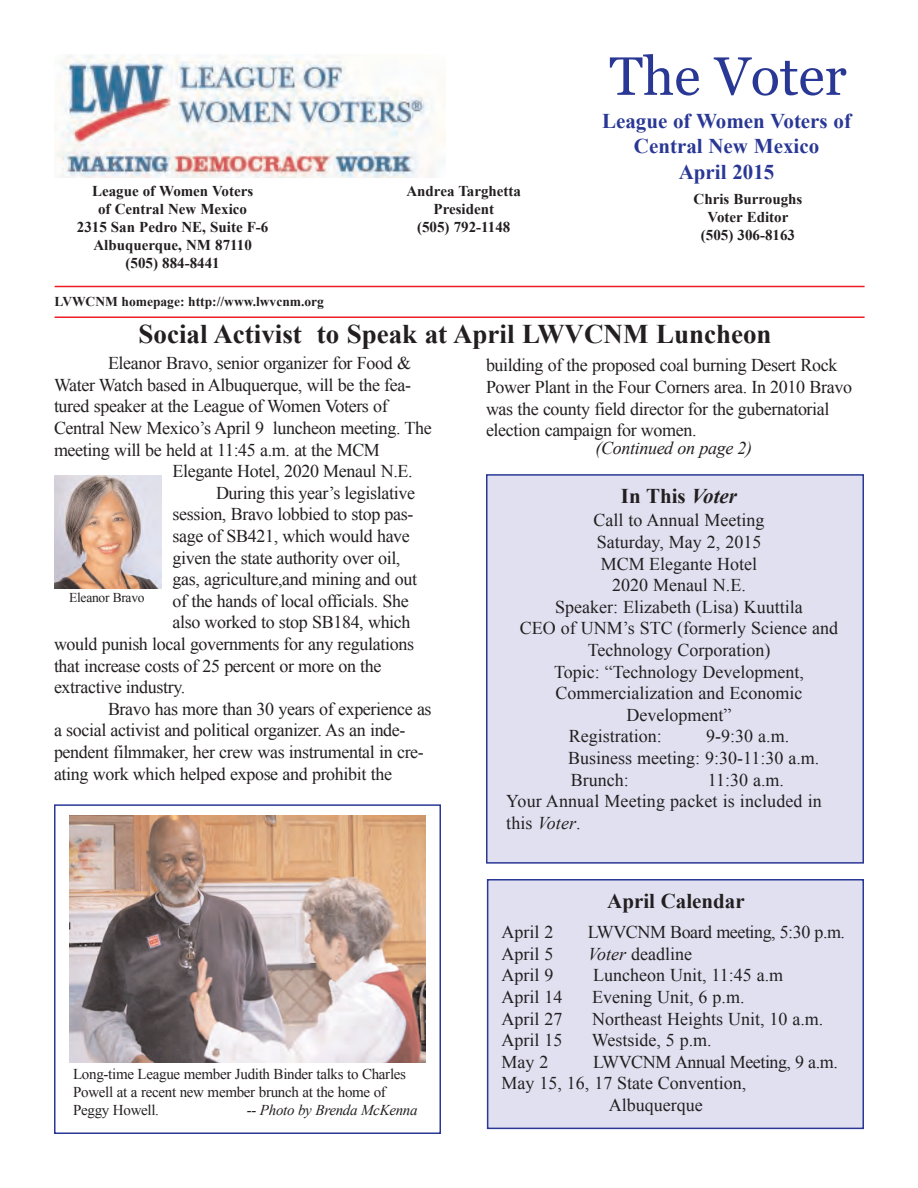
<style>
.page{position:relative;width:918px;height:1188px;background:#fff}
.page>*{position:absolute;margin:0;border:0;box-sizing:border-box;transform-origin:0 0}
.t1{font:54px "Georgia";color:#293795}
.t2{font:700 27px "Times New Roman";color:#231f20}
.t3{font:700 21px/25.2px "Times New Roman";color:#293795;text-align:center}
.t4{font:700 21px "Times New Roman";color:#231f20}
.t5{font:18px/21.6px "Times New Roman";letter-spacing:-.02em;color:#231f20}
.t6{font:18px/21.6px "Times New Roman";color:#231f20}
.t7{font:18px/21.6px "Times New Roman";letter-spacing:.005em;color:#231f20}
.t8{font:italic 18px "Times New Roman";letter-spacing:-.02em;color:#231f20}
.t9{font:700 15px/18px "Times New Roman";color:#231f20;text-align:center}
.t10{font:15px/18px "Times New Roman";letter-spacing:-.02em;color:#231f20}
.t11{font:italic 15px "Times New Roman";letter-spacing:-.02em;color:#231f20}
.t12{font:700 13.5px "Times New Roman";color:#231f20}
.t13{font:13.5px "Times New Roman";letter-spacing:-.02em;color:#231f20}
.s1{font-style:italic}
</style>
<div class="page">
<div style="left:487px;top:475px;width:376px;height:388px;background:#e0e0f0"></div>
<div style="left:486px;top:474px;width:378px;height:390px;border:2px solid #293795"></div>
<div style="left:488px;top:880px;width:375px;height:248px;background:#e0e0f0"></div>
<div style="left:487px;top:879px;width:377px;height:250px;border:2px solid #293795"></div>
<hr style="left:55px;top:286px;width:810px;height:1px;background:#ee1e24">
<hr style="left:55px;top:317px;width:810px;height:1px;background:#ee1e24">
<img style="left:54px;top:54px;width:391px;height:124px">
<div style="left:54px;top:474px;width:110px;height:114px;background:linear-gradient(to bottom,#fff,#fff)"></div>
<img style="left:54px;top:476px;width:108px;height:112px">
<div style="left:54px;top:804px;width:387px;height:330px;border:2px solid #293795"></div>
<img style="left:70px;top:816px;width:355px;height:246px">
<h1 class="t1" style="left:609px;top:45px;width:239px">The Voter</h1>
<p class="t9" style="left:77px;top:182px;width:193px">League of Women Voters<br>of Central New Mexico<br>2315 San Pedro NE, Suite F-6<br>Albuquerque, NM 87110 (505) 884-8441</p>
<p class="t12" style="left:55px;top:294px;width:271px">LVWCNM homepage: http://www.lwvcnm.org</p>
<p class="t3" style="left:602px;top:108px;width:251px">League of Women Voters of<br>Central New Mexico<br>April 2015</p>
<p class="t9" style="left:406px;top:182px;width:116px">Andrea Targhetta<br>President<br>(505) 792-1148</p>
<p class="t9" style="left:694px;top:190px;width:110px">Chris Burroughs<br>Voter Editor (505) 306-8163</p>
<h2 class="t2" style="left:139px;top:319px;width:634px">Social Activist to Speak at April LWVCNM Luncheon</h2>
<p class="t5" style="left:108px;top:352px;width:305px">Eleanor Bravo, senior organizer for Food &amp;</p>
<p class="t5" style="left:54px;top:374px;width:359px">Water Watch based in Albuquerque, will be the fea-</p>
<p class="t5" style="left:54px;top:395px;width:335px">tured speaker at the League of Women Voters of</p>
<p class="t5" style="left:54px;top:417px;width:379px">Central New Mexico’s April 9 luncheon meeting. The</p>
<p class="t5" style="left:54px;top:439px;width:327px">meeting will be held at 11:45 a.m. at the MCM</p>
<p class="t5" style="left:173px;top:460px;width:242px">Elegante Hotel, 2020 Menaul N.E.</p>
<p class="t5" style="left:216px;top:482px;width:201px">During this year’s legislative</p>
<p class="t5" style="left:173px;top:503px;width:242px">session, Bravo lobbied to stop pas-</p>
<p class="t5" style="left:173px;top:525px;width:239px">sage of SB421, which would have</p>
<p class="t5" style="left:173px;top:547px;width:229px">given the state authority over oil,</p>
<p class="t5" style="left:173px;top:568px;width:246px">gas, agriculture,and mining and out</p>
<p class="t5" style="left:173px;top:590px;width:238px">of the hands of local officials. She</p>
<p class="t5" style="left:173px;top:611px;width:240px">also worked to stop SB184, which</p>
<p class="t5" style="left:54px;top:633px;width:362px">would punish local governments for any regulations</p>
<p class="t5" style="left:54px;top:655px;width:329px">that increase costs of 25 percent or more on the</p>
<p class="t5" style="left:54px;top:676px;width:133px">extractive industry.</p>
<p class="t5" style="left:108px;top:698px;width:325px">Bravo has more than 30 years of experience as</p>
<p class="t5" style="left:54px;top:719px;width:353px">a social activist and political organizer. As an inde-</p>
<p class="t5" style="left:54px;top:741px;width:371px">pendent filmmaker, her crew was instrumental in cre-</p>
<p class="t5" style="left:54px;top:763px;width:340px">ating work which helped expose and prohibit the</p>
<p class="t5" style="left:486px;top:354px;width:367px">building of the proposed coal burning Desert Rock Power Plant in the Four Corners area. In 2010 Bravo was the county field director for the gubernatorial election campaign for women.</p>
<p class="t8" style="left:596px;top:438px;width:158px">(Continued on page 2)</p>
<p class="t4" style="left:621px;top:484px;width:118px">In This <span class="s1">Voter</span></p>
<p class="t6" style="left:594px;top:510px;width:172px">Call to Annual Meeting</p>
<p class="t6" style="left:597px;top:531px;width:166px">Saturday, May 2, 2015</p>
<p class="t6" style="left:601px;top:553px;width:158px">MCM Elegante Hotel</p>
<p class="t6" style="left:612px;top:574px;width:135px">2020 Menaul N.E.</p>
<p class="t6" style="left:555px;top:596px;width:249px">Speaker: Elizabeth (Lisa) Kuuttila</p>
<p class="t6" style="left:520px;top:618px;width:320px">CEO of UNM’s STC (formerly Science and</p>
<p class="t6" style="left:588px;top:639px;width:184px">Technology Corporation)</p>
<p class="t6" style="left:554px;top:661px;width:251px">Topic: “Technology Development,</p>
<p class="t6" style="left:556px;top:682px;width:248px">Commercialization and Economic</p>
<p class="t6" style="left:627px;top:704px;width:106px">Development”</p>
<p class="t6" style="left:569px;top:726px;width:95px">Registration:</p>
<p class="t13" style="left:69px;top:590px;width:77px">Eleanor Bravo</p>
<p class="t6" style="left:568px;top:726px;width:253px;text-indent:138px">9-9:30 a.m.<br>Business meeting: 9:30-11:30 a.m.<br>Brunch:</p>
<p class="t7" style="left:506px;top:769px;width:317px;text-indent:202px">11:30 a.m.<br>Your Annual Meeting packet is included in this <span class="s1">Voter</span>.</p>
<p class="t10" style="left:73px;top:1065px;width:334px">Long-time League member Judith Binder talks to Charles<br>Powell at a recent new member brunch at the home of<br>Peggy Howell.</p>
<p class="t11" style="left:247px;top:1102px;width:172px">-- Photo by Brenda McKenna</p>
<p class="t4" style="left:607px;top:890px;width:139px">April Calendar</p>
<p class="t5" style="left:502px;top:921px;width:53px">April 2</p>
<p class="t5" style="left:588px;top:921px;width:259px">LWVCNM Board meeting, 5:30 p.m.</p>
<p class="t5" style="left:502px;top:943px;width:53px">April 5</p>
<p class="t6" style="left:588px;top:943px;width:105px"><span class="s1">Voter</span> deadline</p>
<p class="t5" style="left:502px;top:964px;width:53px">April 9</p>
<p class="t6" style="left:593px;top:964px;width:192px">Luncheon Unit, 11:45 a.m</p>
<p class="t5" style="left:502px;top:986px;width:62px">April 14</p>
<p class="t6" style="left:592px;top:986px;width:154px">Evening Unit, 6 p.m.</p>
<p class="t5" style="left:502px;top:1008px;width:62px">April 27</p>
<p class="t6" style="left:592px;top:1008px;width:233px">Northeast Heights Unit, 10 a.m.</p>
<p class="t5" style="left:502px;top:1029px;width:62px">April 15</p>
<p class="t6" style="left:592px;top:1029px;width:121px">Westside, 5 p.m.</p>
<p class="t5" style="left:502px;top:1051px;width:48px">May 2</p>
<p class="t5" style="left:593px;top:1051px;width:246px">LWVCNM Annual Meeting, 9 a.m.</p>
<p class="t6" style="left:502px;top:1072px;width:246px">May 15, 16, 17 State Convention,</p>
<p class="t6" style="left:609px;top:1094px;width:95px">Albuquerque</p>
</div>
